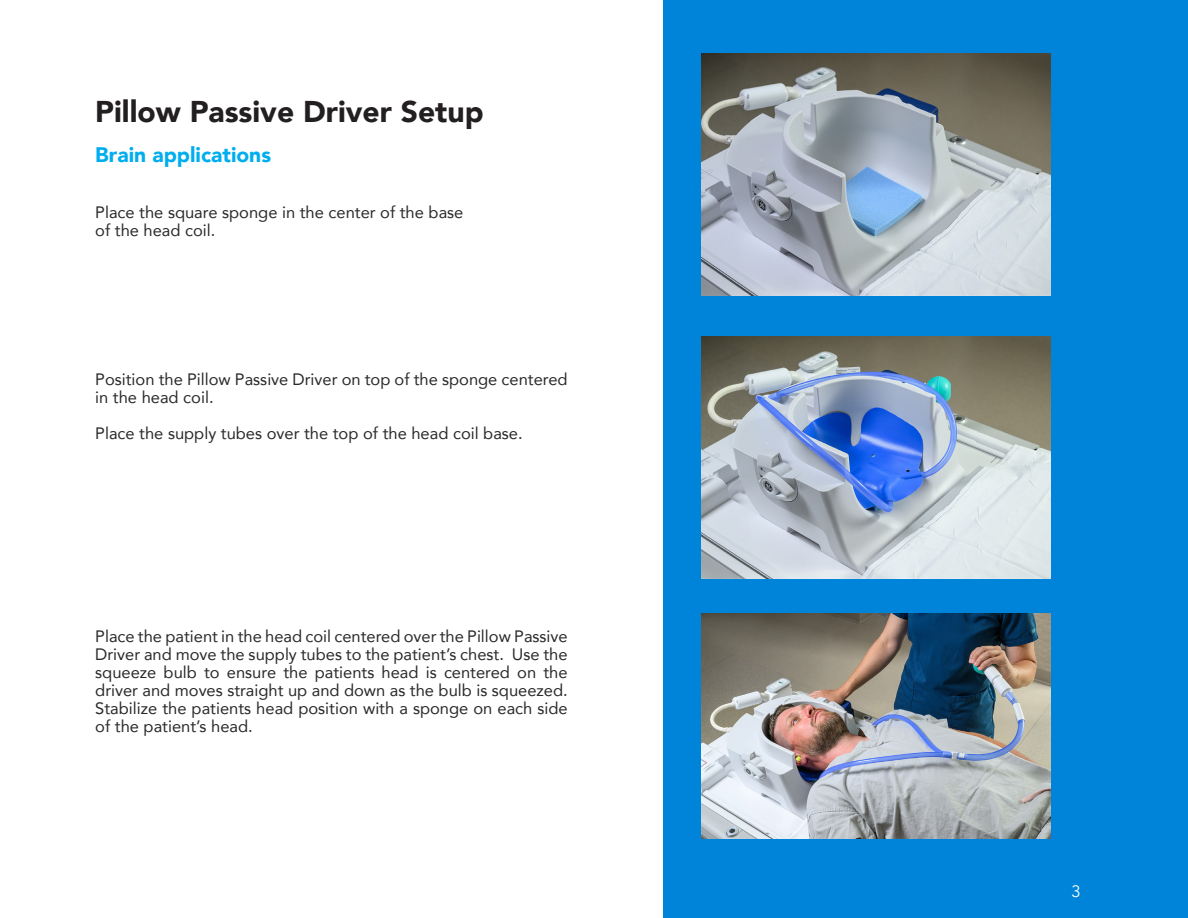
<style>
.page{position:relative;width:1188px;height:918px;background:#fff}
.page>*{position:absolute;margin:0;border:0;box-sizing:border-box;transform-origin:0 0}
.warning_statment{font:900 30px "Avenir";color:#231f20}
.warning_statment-2{font:900 21px "Avenir";color:#00aeef}
.Body_Text{font:16.5px/18px "Avenir";color:#2b292a}
.t1{font:16.5px "Avenir";color:#fff}
</style>
<div class="page">
<div style="left:663px;top:0;width:525px;height:918px;background:#0084d9"></div>
<img style="left:702px;top:336px;width:348px;height:242px">
<img style="left:702px;top:614px;width:348px;height:225px">
<img style="left:702px;top:53px;width:348px;height:243px">
<p class="warning_statment" style="left:95px;top:85px;width:390px">Pillow Passive Driver Setup</p>
<p class="warning_statment-2" style="left:95px;top:137px;width:177px">Brain applications</p>
<p class="Body_Text" style="left:95px;top:203px;width:370px">Place the square sponge in the center of the base</p>
<p class="Body_Text" style="left:95px;top:221px;width:122px">of the head coil.</p>
<p class="Body_Text" style="left:95px;top:370px;width:474px">Position the Pillow Passive Driver on top of the sponge centered in the head coil.</p>
<p class="Body_Text" style="left:95px;top:424px;width:429px">Place the supply tubes over the top of the head coil base.</p>
<p class="Body_Text" style="left:95px;top:627px;width:474px;text-align:justify">Place the patient in the head coil centered over the Pillow Passive Driver and move the supply tubes to the patient’s chest. Use the squeeze bulb to ensure the patients head is centered on the driver and moves straight up and down as the bulb is squeezed.<br>Stabilize the patients head position with a sponge on each side of the patient’s head.</p>
<p class="t1" style="left:1072px;top:881px;width:11px">3</p>
</div>
